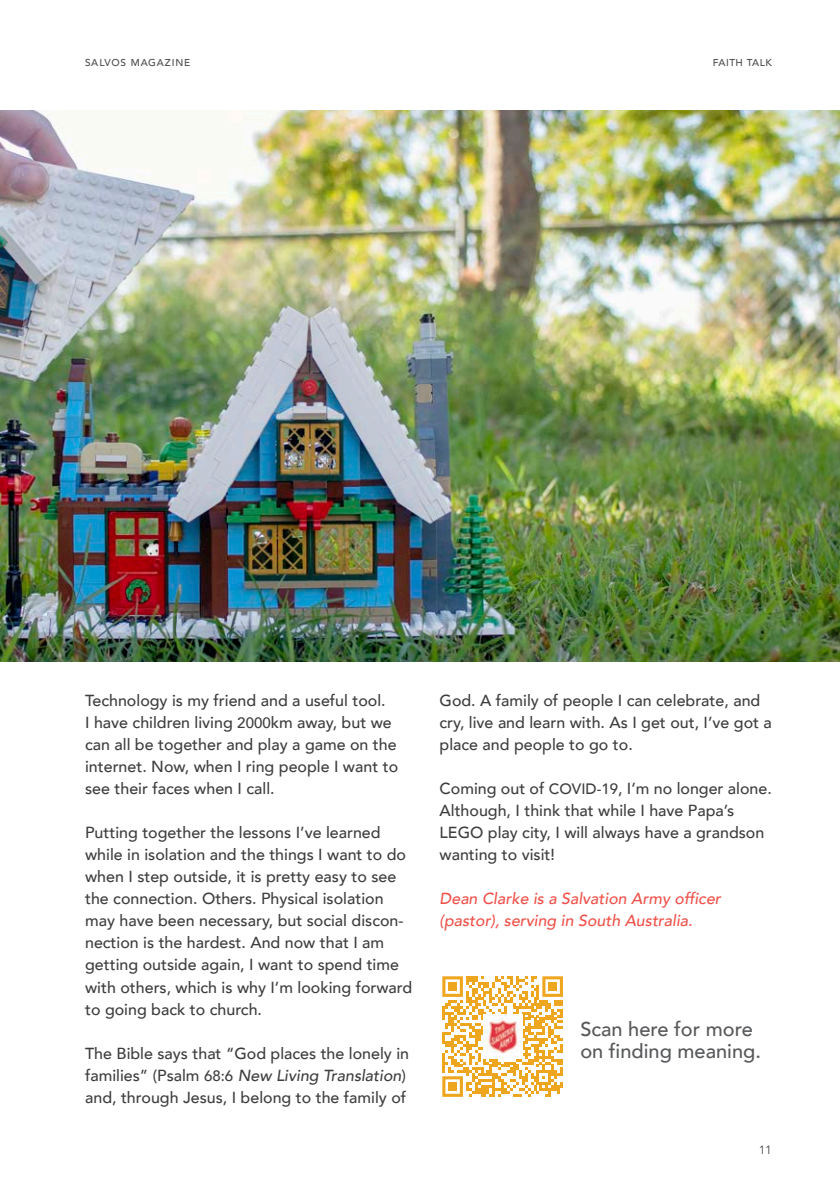
<style>
.page{position:relative;width:840px;height:1191px;background:#fff}
.page>*{position:absolute;margin:0;border:0;box-sizing:border-box;transform-origin:0 0}
.Salvos_Subhead{font:500 20px/22px "Avenir";color:#57585a}
.Body{font:500 16px/22px "Avenir";color:#3e3e3f}
.Body-2{font:italic 500 16px/22px "Avenir";color:#f0514a}
.t1{font:12px "Avenir";color:#4b4c4d}
.Page_name_-_Right{font:500 10px "Avenir";letter-spacing:.08em;color:#4b4c4d}
.Page_name_-_Right-2{font:500 10px "Avenir";letter-spacing:.06em;color:#4b4c4d}
.s1{font-size:15px}
.s2{font-style:italic}
</style>
<div class="page">
<img style="left:0;top:110px;width:839px;height:551px">
<svg style="left:442px;top:976px;width:120px;height:120px"></svg>
<div style="left:448px;top:982px;width:9px;height:9px;background:#eea61f"></div>
<div style="left:548px;top:982px;width:8px;height:9px;background:#eea61f"></div>
<div style="left:448px;top:1082px;width:9px;height:9px;background:#eea61f"></div>
<img style="left:483px;top:1014px;width:39px;height:44px">
<p class="Page_name_-_Right" style="left:85px;top:54px;width:107px">SALVOS MAGAZINE</p>
<p class="Page_name_-_Right-2" style="left:712px;top:54px;width:60px">FAITH TALK</p>
<p class="Body" style="left:85px;top:688px;width:314px">Technology is my friend and a useful tool.<br>I have children living <span class="s1">2000</span>km away, but we can all be together and play a game on the internet. Now, when I ring people I want to see their faces when I call.</p>
<p class="Body" style="left:85px;top:820px;width:328px">Putting together the lessons I’ve learned while in isolation and the things I want to do when I step outside, it is pretty easy to see the connection. Others. Physical isolation may have been necessary, but social discon&shy;nection is the hardest. And now that I am getting outside again, I want to spend time with others, which is why I’m looking forward to going back to church.</p>
<p class="Body" style="left:85px;top:1041px;width:325px">The Bible says that “God places the lonely in families” (Psalm <span class="s1">68:6</span> <span class="s2">New Living Translation</span>) and, through Jesus, I belong to the family of</p>
<p class="Body" style="left:439px;top:688px;width:333px">God. A family of people I can celebrate, and cry, live and learn with. As I get out, I’ve got a place and people to go to.</p>
<p class="Body" style="left:439px;top:776px;width:333px">Coming out of <span class="s1">COVID-19</span>, I’m no longer alone.<br>Although, I think that while I have Papa’s LEGO play city, I will always have a grandson wanting to visit!</p>
<p class="Body-2" style="left:439px;top:888px;width:282px">Dean Clarke is a Salvation Army officer (pastor), serving in South Australia.</p>
<p class="Salvos_Subhead" style="left:580px;top:1016px;width:182px">Scan here for more on finding meaning.</p>
<p class="t1" style="left:758px;top:1142px;width:15px">11</p>
</div>
